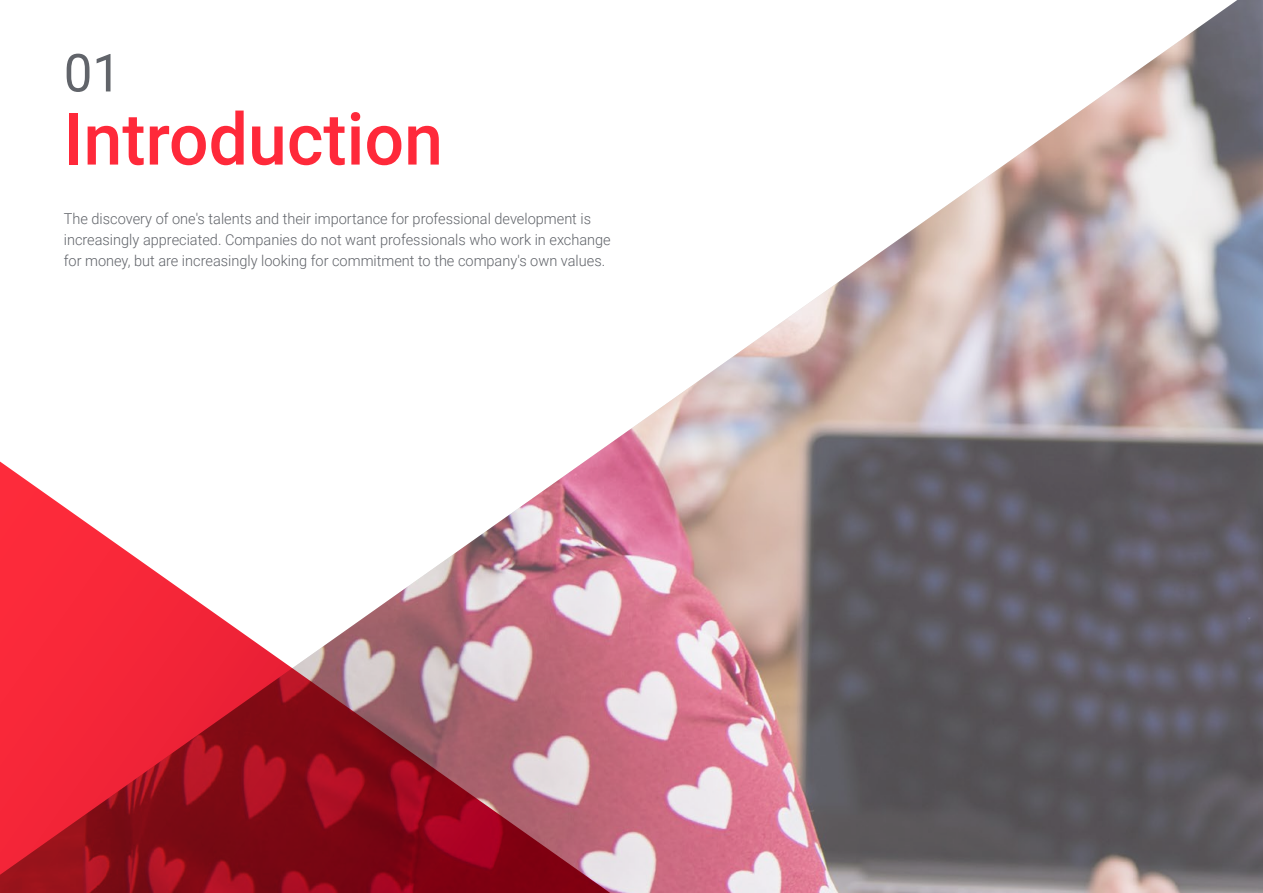
<style>
.page{position:relative;width:1263px;height:893px;background:#fff}
.page>*{position:absolute;margin:0;border:0;box-sizing:border-box;transform-origin:0 0}
.t1{font:500 72px "Roboto";color:#ff293a}
.t2{font:52.5px "Roboto";color:#61646a}
.t3{font:300 15px/21px "Roboto";color:#61646a}
</style>
<div class="page">
<img style="left:606px;top:0;width:657px;height:893px">
<svg style="left:0;top:446px;width:640px;height:447px"></svg>
<h2 class="t2" style="left:64px;top:36px;width:59px">01</h2>
<h1 class="t1" style="left:64px;top:89px;width:381px">Introduction</h1>
<p class="t3" style="left:64px;top:207px;width:548px">The discovery of one's talents and their importance for professional development is increasingly appreciated. Companies do not want professionals who work in exchange for money, but are increasingly looking for commitment to the company's own values.</p>
</div>
